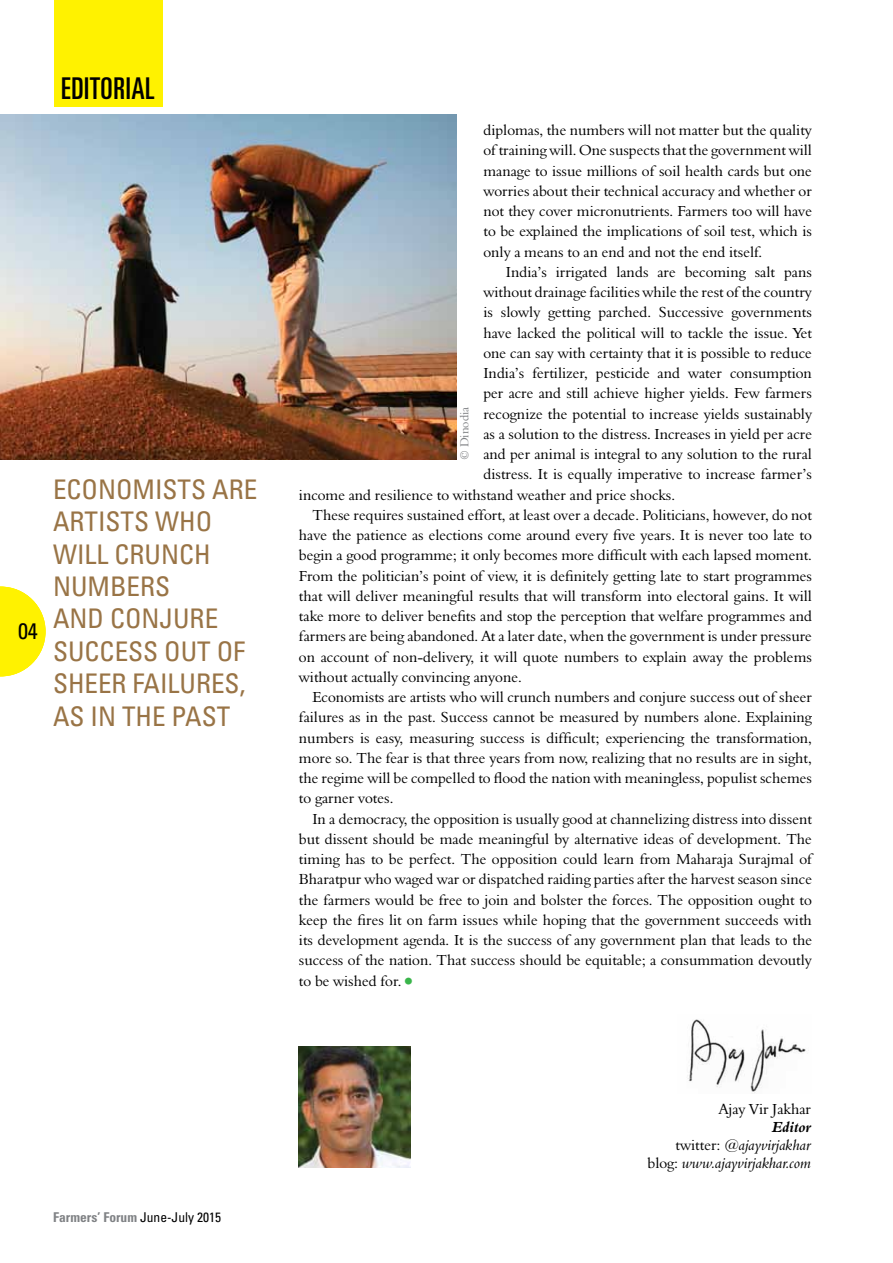
<style>
.page{position:relative;width:893px;height:1263px;background:#fff}
.page>*{position:absolute;margin:0;border:0;box-sizing:border-box;transform-origin:0 0}
.t1{font:ultra-condensed 30px "Univers LT Std";letter-spacing:.02em;color:#000}
.t2{font:condensed 27px/32.4px "Univers LT Std";color:#997446}
.t3{font:condensed 22.5px "Univers LT Std";color:#000}
.t4{font:15px/20.2px "Aldine 401 BT Roman A";color:#000;text-align:justify}
.t5{font:15px/18px "Aldine 401 BT Italic A";color:#000;text-align:right}
.t6{font:15px "Aldine 401 BT Bold Italic A";color:#000}
.t7{font:700 condensed 13.5px "Univers LT Std";color:#808285}
.t8{font:12px "Aldine 401 BT Roman A";color:#808285}
.s1{font-size:24px;color:#39b54a}
.s2{font-weight:400;color:#000}
.s3{font-family:"Aldine 401 BT Roman A"}
</style>
<div class="page">
<img style="left:688px;top:1019px;width:118px;height:74px">
<img style="left:299px;top:1046px;width:111px;height:122px">
<div style="left:54px;top:0;width:108px;height:106px;background:#fff200"></div>
<img style="left:0;top:115px;width:456px;height:344px">
<svg style="left:0;top:587px;width:46px;height:89px"></svg>
<h1 class="t1" style="left:61px;top:71px;width:95px">EDITORIAL</h1>
<h3 class="t3" style="left:18px;top:616px;width:21px">04</h3>
<h2 class="t2" style="left:53px;top:473px;width:206px">ECONOM ISTS ARE<br>ARTISTS WHO<br>WILL CRUNCH<br>NUMBERS<br>AND CONJURE<br>SUCCESS OUT OF<br>SHEER FAILURES,<br>AS IN THE PAST</h2>
<p class="t4" style="left:483px;top:120px;width:330px">diplomas, the numbers will not matter but the quality of training will. One suspects that the government will manage to issue millions of soil health cards but one worries about their technical accuracy and whether or not they cover micronutrients. Farmers too will have to be explained the implications of soil test, which is only a means to an end and not the end itself.</p>
<p class="t4" style="left:506px;top:261px;width:308px">India’s irrigated lands are becoming salt pans</p>
<p class="t4" style="left:483px;top:282px;width:330px">without drainage facilities while the rest of the country</p>
<p class="t4" style="left:483px;top:302px;width:330px">is slowly getting parched. Successive governments</p>
<p class="t4" style="left:483px;top:322px;width:330px">have lacked the political will to tackle the issue. Yet</p>
<p class="t4" style="left:483px;top:342px;width:330px">one can say with certainty that it is possible to reduce</p>
<p class="t4" style="left:483px;top:363px;width:330px">India’s fertilizer, pesticide and water consumption</p>
<p class="t4" style="left:483px;top:383px;width:330px">per acre and still achieve higher yields. Few farmers</p>
<p class="t4" style="left:483px;top:403px;width:330px">recognize the potential to increase yields sustainably</p>
<p class="t4" style="left:483px;top:423px;width:330px">as a solution to the distress. Increases in yield per acre</p>
<p class="t4" style="left:483px;top:444px;width:330px">and per animal is integral to any solution to the rural</p>
<p class="t4" style="left:483px;top:464px;width:330px">distress. It is equally imperative to increase farmer’s</p>
<p class="t4" style="left:299px;top:484px;width:378px">income and resilience to withstand weather and price shocks.</p>
<p class="t4" style="left:312px;top:504px;width:501px">These requires sustained effort, at least over a decade. Politicians, however, do not</p>
<p class="t4" style="left:299px;top:525px;width:514px">have the patience as elections come around every five years. It is never too late to</p>
<p class="t4" style="left:299px;top:545px;width:515px">begin a good programme; it only becomes more difficult with each lapsed moment.</p>
<p class="t4" style="left:299px;top:565px;width:514px">From the politician’s point of view, it is definitely getting late to start programmes</p>
<p class="t4" style="left:299px;top:585px;width:514px">that will deliver meaningful results that will transform into electoral gains. It will</p>
<p class="t4" style="left:299px;top:606px;width:515px">take more to deliver benefits and stop the perception that welfare programmes and</p>
<p class="t4" style="left:299px;top:626px;width:515px">farmers are being abandoned. At a later date, when the government is under pressure</p>
<p class="t4" style="left:299px;top:646px;width:514px">on account of non-delivery, it will quote numbers to explain away the problems</p>
<p class="t4" style="left:299px;top:666px;width:224px">without actually convincing anyone.</p>
<p class="t4" style="left:312px;top:687px;width:501px">Economists are artists who will crunch numbers and conjure success out of sheer</p>
<p class="t4" style="left:299px;top:707px;width:515px">failures as in the past. Success cannot be measured by numbers alone. Explaining</p>
<p class="t4" style="left:299px;top:727px;width:515px">numbers is easy, measuring success is difficult; experiencing the transformation,</p>
<p class="t4" style="left:299px;top:747px;width:514px">more so. The fear is that three years from now, realizing that no results are in sight,</p>
<p class="t4" style="left:299px;top:768px;width:515px">the regime will be compelled to flood the nation with meaningless, populist schemes</p>
<p class="t4" style="left:299px;top:788px;width:96px">to garner votes.</p>
<p class="t4" style="left:312px;top:808px;width:501px">In a democracy, the opposition is usually good at channelizing distress into dissent</p>
<p class="t4" style="left:299px;top:828px;width:515px">but dissent should be made meaningful by alternative ideas of development. The</p>
<p class="t4" style="left:299px;top:849px;width:514px">timing has to be perfect. The opposition could learn from Maharaja Surajmal of</p>
<p class="t4" style="left:299px;top:869px;width:515px">Bharatpur who waged war or dispatched raiding parties after the harvest season since</p>
<p class="t4" style="left:299px;top:889px;width:514px">the farmers would be free to join and bolster the forces. The opposition ought to</p>
<p class="t4" style="left:299px;top:909px;width:514px">keep the fires lit on farm issues while hoping that the government succeeds with</p>
<p class="t4" style="left:299px;top:930px;width:515px">its development agenda. It is the success of any government plan that leads to the</p>
<p class="t4" style="left:299px;top:950px;width:514px">success of the nation. That success should be equitable; a consummation devoutly</p>
<p class="t4" style="left:299px;top:970px;width:118px">to be wished for.<span class="s1">•</span></p>
<p class="t8" style="left:457px;top:460px;width:55px;rotate:-90deg">© Dinodia</p>
<p class="t7" style="left:53px;top:1209px;width:169px">Farmers’ Forum <span class="s2">JUNE-JULY 2015</span></p>
<p class="t4" style="left:719px;top:1098px;width:94px">Ajay Vir Jakhar</p>
<p class="t6" style="left:772px;top:1117px;width:40px">Editor</p>
<p class="t5" style="left:647px;top:1136px;width:165px"><span class="s3">twitter:</span> @ajayvirjakhar <span class="s3">blog:</span> www.ajayvirjakhar.com</p>
</div>
